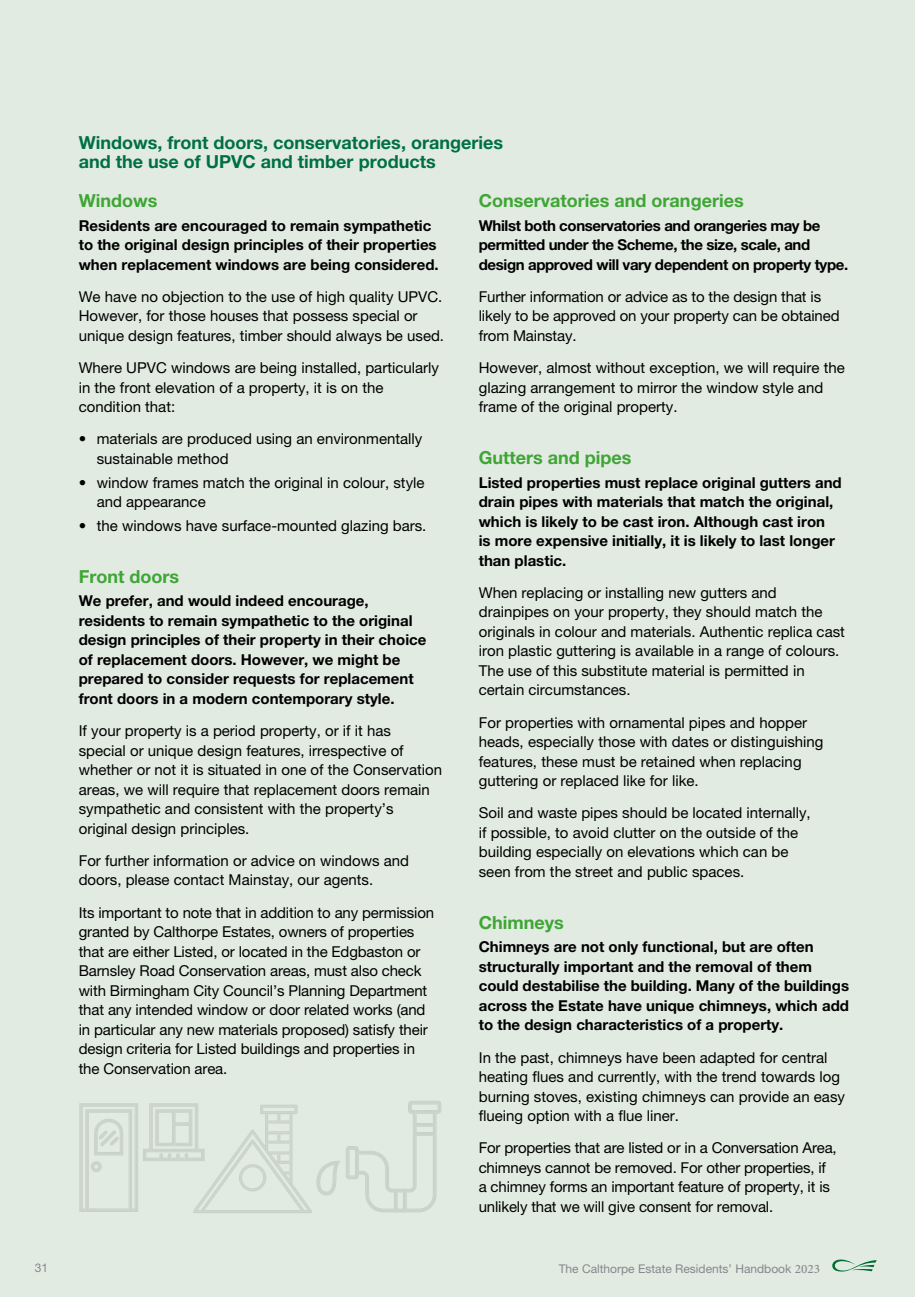
<style>
.page{position:relative;width:915px;height:1297px;background:#fff}
.page>*{position:absolute;margin:0;border:0;box-sizing:border-box;transform-origin:0 0}
.t1{font:700 18px/19.5px "Helvetica Neue LT Pro";color:#006f43}
.t2{font:700 18px "Helvetica Neue LT Pro";color:#3fa535}
.t3{font:15px/19.5px "Helvetica Neue LT Pro";color:#000}
.t4{font:700 15px/19.5px "Helvetica Neue LT Pro";color:#000}
.t5{font:700 15px/19.5px "Helvetica Neue LT Pro";letter-spacing:-.025em;color:#000}
.t6{font:12px "Helvetica Neue LT Pro";color:#86888c}
.s1{font-family:"Adobe Arabic";font-size:18px}
</style>
<div class="page">
<div style="left:0;top:0;width:914px;height:1297px;background:#e1ebe2"></div>
<svg style="left:832px;top:1259px;width:44px;height:12px"></svg>
<svg style="left:79px;top:1101px;width:362px;height:112px"></svg>
<p class="t1" style="left:79px;top:132px;width:425px">Windows, front doors, conservatories, orangeries and the use of UPVC and timber products</p>
<p class="t2" style="left:79px;top:189px;width:80px">Windows</p>
<p class="t4" style="left:79px;top:215px;width:361px">Residents are encouraged to remain sympathetic to the original design principles of their properties when replacement windows are being considered.</p>
<p class="t3" style="left:79px;top:286px;width:367px">We have no objection to the use of high quality UPVC.<br>However, for those houses that possess special or unique design features, timber should always be used.</p>
<p class="t3" style="left:79px;top:358px;width:361px">Where UPVC windows are being installed, particularly in the front elevation of a property, it is on the condition that:</p>
<p class="t3" style="left:97px;top:429px;width:327px;text-indent:-18px">• materials are produced using an environmentally sustainable method</p>
<p class="t3" style="left:97px;top:472px;width:329px;text-indent:-18px">• window frames match the original in colour, style and appearance</p>
<p class="t3" style="left:79px;top:515px;width:349px">• the windows have surface-mounted glazing bars.</p>
<p class="t2" style="left:79px;top:565px;width:102px">Front doors</p>
<p class="t4" style="left:79px;top:591px;width:349px">We prefer, and would indeed encourage, residents to remain sympathetic to the original design principles of their property in their choice of replacement doors. However, we might be prepared to consider requests for replacement front doors in a modern contemporary style.</p>
<p class="t3" style="left:79px;top:721px;width:365px">If your property is a period property, or if it has<br>special or unique design features, irrespective of whether or not it is situated in one of the Conservation areas, we will require that replacement doors remain sympathetic and consistent with the property’s original design principles.</p>
<p class="t3" style="left:79px;top:850px;width:332px">For further information or advice on windows and doors, please contact Mainstay, our agents.</p>
<p class="t3" style="left:79px;top:902px;width:357px">Its important to note that in addition to any permission granted by Calthorpe Estates, owners of properties that are either Listed, or located in the Edgbaston or Barnsley Road Conservation areas, must also check with Birmingham City Council’s Planning Department that any intended window or door related works (and in particular any new materials proposed) satisfy their design criteria for Listed buildings and properties in the Conservation area.</p>
<p class="t2" style="left:478px;top:189px;width:266px">Conservatories and orangeries</p>
<p class="t5" style="left:478px;top:215px;width:371px">Whilst both conservatories and orangeries may be permitted under the Scheme, the size, scale, and design approved will vary dependent on property type.</p>
<p class="t3" style="left:478px;top:286px;width:362px">Further information or advice as to the design that is likely to be approved on your property can be obtained from Mainstay.</p>
<p class="t3" style="left:478px;top:358px;width:367px">However, almost without exception, we will require the glazing arrangement to mirror the window style and frame of the original property.</p>
<p class="t2" style="left:478px;top:446px;width:154px">Gutters and pipes</p>
<p class="t4" style="left:478px;top:472px;width:364px">Listed properties must replace original gutters and drain pipes with materials that match the original, which is likely to be cast iron. Although cast iron<br>is more expensive initially, it is likely to last longer than plastic.</p>
<p class="t3" style="left:478px;top:582px;width:367px">When replacing or installing new gutters and drainpipes on your property, they should match the originals in colour and materials. Authentic replica cast iron plastic guttering is available in a range of colours.<br>The use of this substitute material is permitted in certain circumstances.</p>
<p class="t3" style="left:478px;top:712px;width:346px">For properties with ornamental pipes and hopper heads, especially those with dates or distinguishing features, these must be retained when replacing guttering or replaced like for like.</p>
<p class="t3" style="left:478px;top:803px;width:333px">Soil and waste pipes should be located internally, if possible, to avoid clutter on the outside of the building especially on elevations which can be seen from the street and public spaces.</p>
<p class="t2" style="left:478px;top:911px;width:86px">Chimneys</p>
<p class="t4" style="left:478px;top:937px;width:371px">Chimneys are not only functional, but are often structurally important and the removal of them could destabilise the building. Many of the buildings across the Estate have unique chimneys, which add to the design characteristics of a property.</p>
<p class="t3" style="left:478px;top:1047px;width:367px">In the past, chimneys have been adapted for central heating flues and currently, with the trend towards log burning stoves, existing chimneys can provide an easy flueing option with a flue liner.</p>
<p class="t3" style="left:478px;top:1138px;width:359px">For properties that are listed or in a Conversation Area, chimneys cannot be removed. For other properties, if a chimney forms an important feature of property, it is unlikely that we will give consent for removal.</p>
<p class="t6" style="left:35px;top:1260px;width:15px">31</p>
<p class="t6" style="left:558px;top:1262px;width:263px">The Calthorpe Estate Residents’ Handbook <span class="s1">2023</span></p>
</div>
